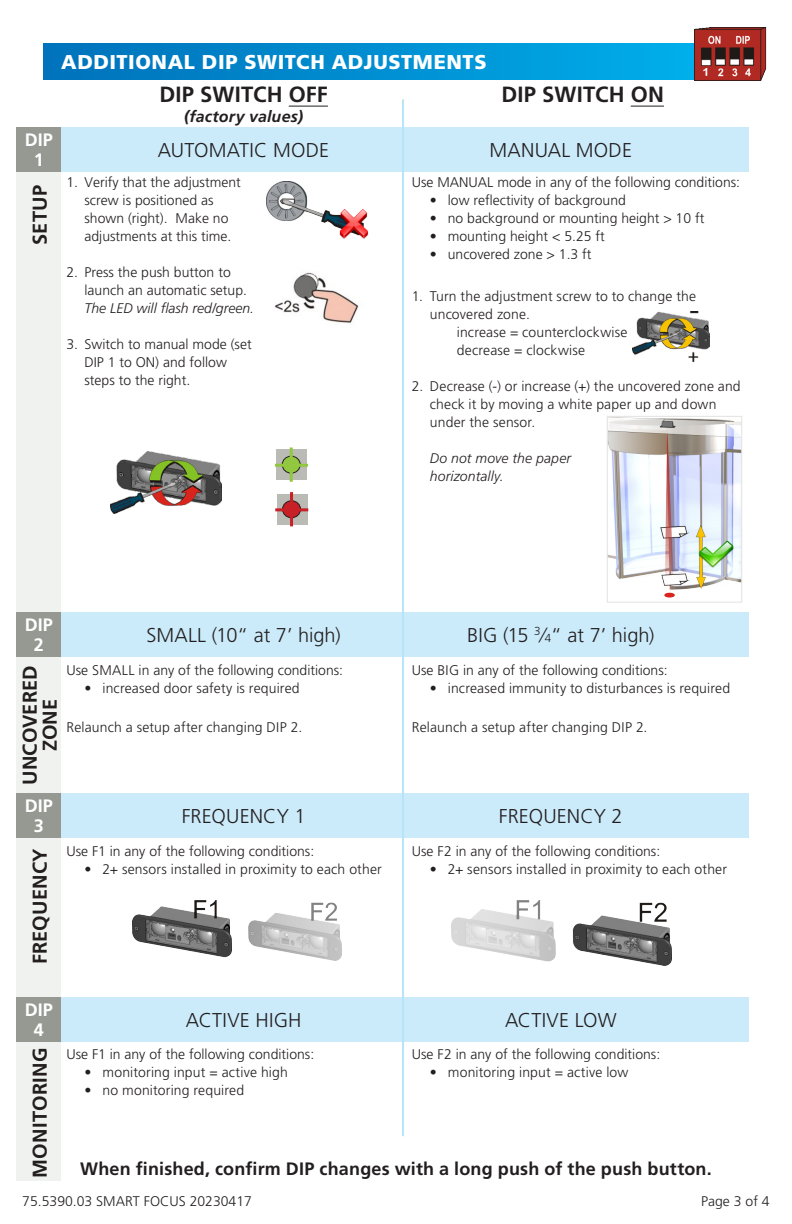
<style>
.page{position:relative;width:792px;height:1224px;background:#fff}
.page>*{position:absolute;margin:0;border:0;box-sizing:border-box;transform-origin:0 0}
.resumé_tech{font:700 22px "Frutiger LT Std";letter-spacing:.01em;color:#231f20}
.resumé_tech-2{font:300 20px "Frutiger LT Std";letter-spacing:.005em;color:#231f20}
.resumé_tech-3{font:700 20px/20px "Frutiger LT Std";letter-spacing:.01em;color:#231f20;text-align:center}
.t1{font:900 20px "Frutiger LT Std";letter-spacing:.03em;color:#fff}
.resumé_tech-4{font:700 18px "Frutiger LT Std";letter-spacing:.01em;color:#231f20}
.t2{font:700 18px "Frutiger LT Std";color:#fff}
.resumé_tech-5{font:italic 700 16px "Frutiger LT Std";letter-spacing:.01em;color:#231f20}
.resumé_tech-6{font:300 14px/18px "Frutiger LT Std";color:#231f20}
.resumé_tech-7{font:italic 300 14px/18px "Frutiger LT Std";letter-spacing:.01em;color:#231f20}
.s1{font-style:italic}
.s2{font-size:11.6px}
</style>
<div class="page">
<div style="left:43px;top:43px;width:706px;height:36px;background:linear-gradient(to right,#0071ba,#00b2ed)"></div>
<div style="left:16px;top:153px;width:45px;height:1028px;background:#f0f2f0"></div>
<div style="left:16px;top:127px;width:733px;height:45px;background:#cbebfa"></div>
<div style="left:16px;top:612px;width:733px;height:45px;background:#cbebfa"></div>
<div style="left:16px;top:793px;width:733px;height:45px;background:#cbebfa"></div>
<div style="left:16px;top:997px;width:733px;height:45px;background:#cbebfa"></div>
<img style="left:609px;top:418px;width:131px;height:180px">
<div style="left:607px;top:416px;width:135px;height:187px;border:1px solid #e4e5e3"></div>
<img style="left:274px;top:272px;width:85px;height:52px">
<img style="left:633px;top:312px;width:76px;height:50px">
<img style="left:266px;top:181px;width:102px;height:57px">
<img style="left:132px;top:901px;width:210px;height:60px">
<img style="left:451px;top:901px;width:220px;height:64px">
<hr style="left:402px;top:99px;width:2px;height:1037px;background:#b7e4f9">
<img style="left:695px;top:27px;width:72px;height:54px">
<img style="left:110px;top:452px;width:112px;height:61px">
<div style="left:277px;top:494px;width:30px;height:31px;background:#bbbbb5"></div>
<div style="left:283px;top:501px;width:18px;height:17px;background:#c72026;border-radius:50%"></div>
<div style="left:282px;top:500px;width:19px;height:18px;border:1px solid #231f20;border-radius:50%"></div>
<hr style="left:290px;top:492px;width:3px;height:34px;background:#c72026">
<hr style="left:275px;top:508px;width:33px;height:3px;background:#c72026">
<div style="left:276px;top:449px;width:31px;height:31px;background:#bbbbb5"></div>
<div style="left:282px;top:456px;width:18px;height:17px;background:#91c83f;border-radius:50%"></div>
<div style="left:282px;top:456px;width:19px;height:18px;border:1px solid #231f20;border-radius:50%"></div>
<hr style="left:290px;top:447px;width:3px;height:35px;background:#91c83f">
<hr style="left:275px;top:464px;width:33px;height:3px;background:#91c83f">
<hr style="left:289px;top:106px;width:39px;height:1px;background:#231f20">
<hr style="left:631px;top:106px;width:33px;height:1px;background:#231f20">
<div style="left:16px;top:127px;width:45px;height:45px;background:#969991"></div>
<div style="left:16px;top:612px;width:45px;height:45px;background:#969991"></div>
<div style="left:16px;top:793px;width:45px;height:45px;background:#969991"></div>
<div style="left:16px;top:997px;width:45px;height:45px;background:#969991"></div>
<p class="t2" style="left:25px;top:129px;width:30px">DIP</p>
<p class="t2" style="left:34px;top:149px;width:12px">1</p>
<p class="resumé_tech-3" style="left:30px;top:245px;width:61px;rotate:-90deg">SETUP</p>
<p class="t1" style="left:61px;top:50px;width:427px">ADDITIONAL DIP SWITCH ADJUSTMENTS</p>
<p class="resumé_tech" style="left:159px;top:82px;width:170px">DIP SWITCH OFF</p>
<p class="resumé_tech-5" style="left:184px;top:107px;width:120px">(factory values)</p>
<p class="resumé_tech" style="left:501px;top:82px;width:164px">DIP SWITCH ON</p>
<p class="resumé_tech-2" style="left:158px;top:138px;width:173px">AUTOMATIC MODE</p>
<p class="resumé_tech-6" style="left:85px;top:174px;width:158px;text-indent:-18px">1. Verify that the adjustment screw is positioned as shown (right). Make no adjustments at this time.</p>
<p class="resumé_tech-6" style="left:85px;top:264px;width:171px;text-indent:-18px">2. Press the push button to launch an automatic setup.<br><span class="s1">The LED will flash red/green.</span></p>
<p class="resumé_tech-6" style="left:85px;top:336px;width:169px;text-indent:-18px">3. Switch to manual mode (set<br>DIP 1 to ON) and follow steps to the right.</p>
<p class="resumé_tech-2" style="left:490px;top:138px;width:144px">MANUAL MODE</p>
<p class="resumé_tech-6" style="left:412px;top:174px;width:330px">Use MANUAL mode in any of the following conditions:</p>
<p class="resumé_tech-6" style="left:430px;top:192px;width:198px">• low reflectivity of background</p>
<p class="resumé_tech-6" style="left:430px;top:210px;width:276px">• no background or mounting height &gt; 10 ft</p>
<p class="resumé_tech-6" style="left:430px;top:228px;width:177px">• mounting height &lt; 5.25 ft</p>
<p class="resumé_tech-6" style="left:430px;top:246px;width:163px">• uncovered zone &gt; 1.3 ft</p>
<p class="resumé_tech-6" style="left:430px;top:287px;width:268px;text-indent:-18px">1. Turn the adjustment screw to to change the uncovered zone.</p>
<p class="resumé_tech-6" style="left:457px;top:323px;width:172px">increase = counterclockwise</p>
<p class="resumé_tech-6" style="left:457px;top:341px;width:130px">decrease = clockwise</p>
<p class="resumé_tech-6" style="left:430px;top:377px;width:312px;text-indent:-18px">2. Decrease (-) or increase (+) the uncovered zone and check it by moving a white paper up and down under the sensor.</p>
<p class="resumé_tech-7" style="left:430px;top:449px;width:143px">Do not move the paper horizontally.</p>
<p class="t2" style="left:25px;top:614px;width:30px">DIP</p>
<p class="t2" style="left:34px;top:634px;width:12px">2</p>
<p class="resumé_tech-2" style="left:147px;top:624px;width:196px">SMALL (10“ at 7’ high)</p>
<p class="resumé_tech-2" style="left:467px;top:624px;width:189px">BIG (15 <sup>3</sup>⁄<span class="s2">4</span>“ at 7’ high)</p>
<p class="resumé_tech-3" style="left:20px;top:785px;width:121px;rotate:-90deg">UNCOVERED<br>ZONE</p>
<p class="t2" style="left:25px;top:796px;width:30px">DIP</p>
<p class="t2" style="left:34px;top:816px;width:12px">3</p>
<p class="resumé_tech-3" style="left:30px;top:964px;width:118px;rotate:-90deg">FREQUENCY</p>
<p class="resumé_tech-6" style="left:67px;top:661px;width:278px">Use SMALL in any of the following conditions:</p>
<p class="resumé_tech-6" style="left:85px;top:679px;width:217px">• increased door safety is required</p>
<p class="resumé_tech-6" style="left:412px;top:661px;width:257px">Use BIG in any of the following conditions:</p>
<p class="resumé_tech-6" style="left:430px;top:679px;width:302px">• increased immunity to disturbances is required</p>
<p class="resumé_tech-6" style="left:67px;top:719px;width:237px">Relaunch a setup after changing DIP 2.</p>
<p class="resumé_tech-6" style="left:412px;top:719px;width:237px">Relaunch a setup after changing DIP 2.</p>
<p class="resumé_tech-2" style="left:182px;top:805px;width:125px">FREQUENCY 1</p>
<p class="resumé_tech-6" style="left:67px;top:842px;width:249px">Use F1 in any of the following conditions:</p>
<p class="resumé_tech-6" style="left:85px;top:860px;width:299px">• 2+ sensors installed in proximity to each other</p>
<p class="resumé_tech-2" style="left:499px;top:805px;width:125px">FREQUENCY 2</p>
<p class="resumé_tech-6" style="left:412px;top:842px;width:250px">Use F2 in any of the following conditions:</p>
<p class="resumé_tech-6" style="left:430px;top:860px;width:299px">• 2+ sensors installed in proximity to each other</p>
<p class="t2" style="left:25px;top:999px;width:30px">DIP</p>
<p class="t2" style="left:34px;top:1019px;width:12px">4</p>
<p class="resumé_tech-3" style="left:30px;top:1178px;width:131px;rotate:-90deg">MONITORING</p>
<p class="resumé_tech-2" style="left:186px;top:1009px;width:117px">ACTIVE HIGH</p>
<p class="resumé_tech-6" style="left:67px;top:1046px;width:249px">Use F1 in any of the following conditions:</p>
<p class="resumé_tech-6" style="left:85px;top:1064px;width:205px">• monitoring input = active high</p>
<p class="resumé_tech-6" style="left:85px;top:1082px;width:161px">• no monitoring required</p>
<p class="resumé_tech-2" style="left:505px;top:1009px;width:113px">ACTIVE LOW</p>
<p class="resumé_tech-6" style="left:412px;top:1046px;width:250px">Use F2 in any of the following conditions:</p>
<p class="resumé_tech-6" style="left:430px;top:1064px;width:200px">• monitoring input = active low</p>
<p class="resumé_tech-4" style="left:80px;top:1158px;width:633px">When finished, confirm DIP changes with a long push of the push button.</p>
<p class="resumé_tech-6" style="left:22px;top:1192px;width:231px">75.5390.03 SMART FOCUS 20230417</p>
<p class="resumé_tech-6" style="left:701px;top:1192px;width:70px">Page 3 of 4</p>
</div>
